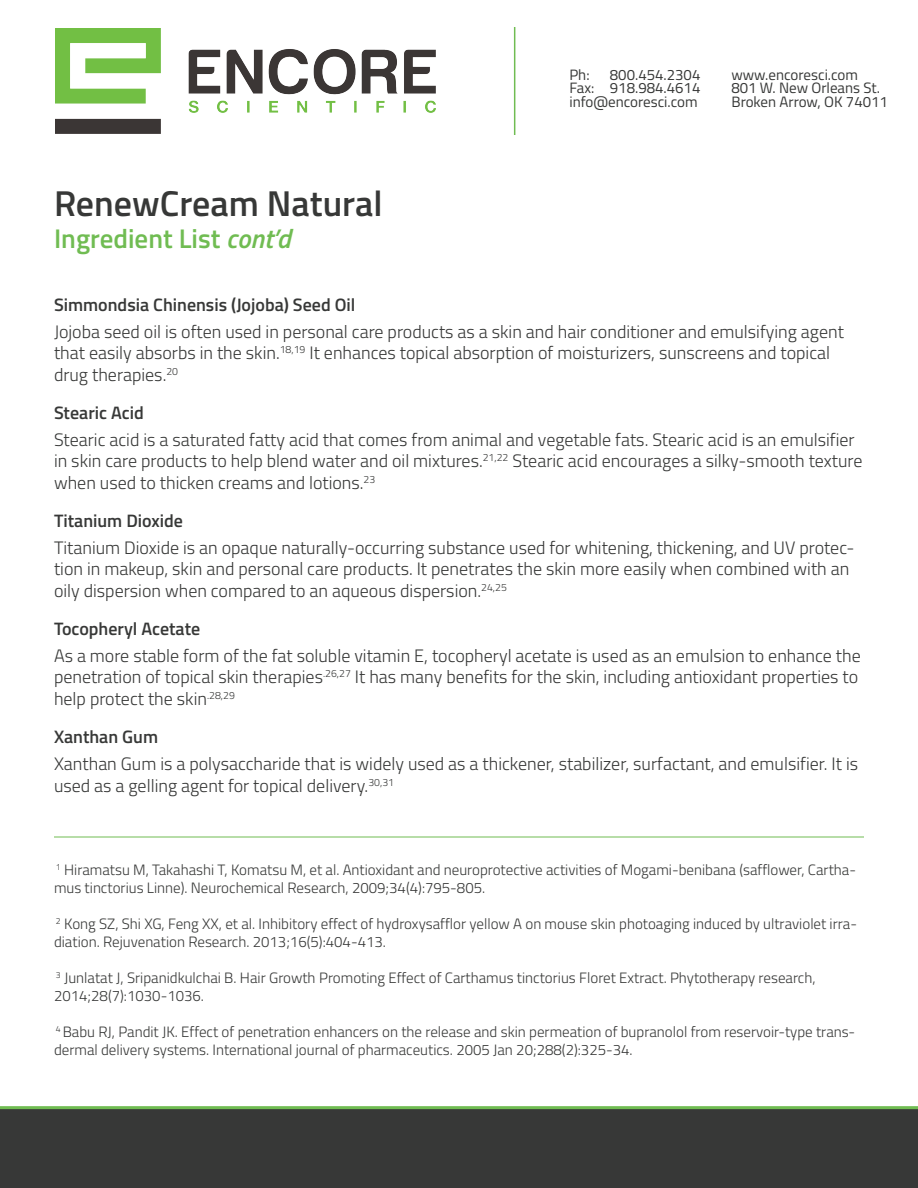
<style>
.page{position:relative;width:918px;height:1188px;background:#fff}
.page>*{position:absolute;margin:0;border:0;box-sizing:border-box;transform-origin:0 0}
.t1{font:600 36px "Titillium";color:#373837}
.t2{font:600 27px "Titillium";color:#70bc52}
.t3{font:300 18px/21.6px "Titillium";color:#373837}
.t4{font:600 18px "Titillium";color:#373837}
.t5{font:300 15px/18px "Titillium";color:#373837}
.t6{font:15px/13.5px "Titillium";color:#373837}
.s1{font-style:italic}
</style>
<div class="page">
<img style="left:55px;top:29px;width:381px;height:104px">
<hr style="left:514px;top:27px;width:1px;height:108px;background:#70bc52">
<div style="left:0;top:1109px;width:918px;height:79px;background:#373837"></div>
<hr style="left:0;top:1106px;width:918px;height:3px;background:#70bc52">
<hr style="left:54px;top:837px;width:810px;height:1px;background:#70bc52">
<p class="t1" style="left:54px;top:176px;width:330px">RenewCream Natural</p>
<p class="t2" style="left:54px;top:219px;width:238px">Ingredient List <span class="s1">cont’d</span></p>
<p class="t4" style="left:54px;top:291px;width:303px">Simmondsia Chinensis (Jojoba) Seed Oil</p>
<p class="t6" style="left:569px;top:67px;width:130px">Ph:<br>Fax: info@encoresci.com</p>
<p class="t6" style="left:731px;top:67px;width:158px">www.encoresci.com<br>801 W. New Orleans St.<br>Broken Arrow, OK 74011</p>
<p class="t6" style="left:610px;top:67px;width:92px">800.454.2304</p>
<p class="t6" style="left:610px;top:81px;width:92px">918.984.4614</p>
<p class="t3" style="left:54px;top:320px;width:791px">Jojoba seed oil is often used in personal care products as a skin and hair conditioner and emulsifying agent that easily absorbs in the skin.<sup>18,19</sup> It enhances topical absorption of moisturizers, sunscreens and topical drug therapies.<sup>20</sup></p>
<p class="t4" style="left:54px;top:399px;width:91px">Stearic Acid</p>
<p class="t3" style="left:54px;top:428px;width:810px">Stearic acid is a saturated fatty acid that comes from animal and vegetable fats. Stearic acid is an emulsifier in skin care products to help blend water and oil mixtures.<sup>21,22</sup> Stearic acid encourages a silky-smooth texture when used to thicken creams and lotions.<sup>23</sup></p>
<p class="t4" style="left:54px;top:507px;width:131px">Titanium Dioxide</p>
<p class="t3" style="left:54px;top:536px;width:802px">Titanium Dioxide is an opaque naturally-occurring substance used for whitening, thickening, and UV protec&shy;tion in makeup, skin and personal care products. It penetrates the skin more easily when combined with an oily dispersion when compared to an aqueous dispersion.<sup>24,25</sup></p>
<p class="t4" style="left:54px;top:615px;width:148px">Tocopheryl Acetate</p>
<p class="t3" style="left:54px;top:644px;width:808px">As a more stable form of the fat soluble vitamin E, tocopheryl acetate is used as an emulsion to enhance the penetration of topical skin therapies<sup>.26,27</sup> It has many benefits for the skin, including antioxidant properties to help protect the skin<sup>.28,29</sup></p>
<p class="t4" style="left:54px;top:723px;width:106px">Xanthan Gum</p>
<p class="t3" style="left:54px;top:752px;width:806px">Xanthan Gum is a polysaccharide that is widely used as a thickener, stabilizer, surfactant, and emulsifier. It is used as a gelling agent for topical delivery.<sup>30,31</sup></p>
<p class="t5" style="left:54px;top:860px;width:804px"><sup>1</sup> Hiramatsu M, Takahashi T, Komatsu M, et al. Antioxidant and neuroprotective activities of Mogami-benibana (safflower, Cartha&shy;mus tinctorius Linne). Neurochemical Research, 2009;34(4):795-805.</p>
<p class="t5" style="left:54px;top:914px;width:805px"><sup>2</sup> Kong SZ, Shi XG, Feng XX, et al. Inhibitory effect of hydroxysafflor yellow A on mouse skin photoaging induced by ultraviolet irra&shy;diation. Rejuvenation Research. 2013;16(5):404-413.</p>
<p class="t5" style="left:54px;top:968px;width:763px"><sup>3</sup> Junlatat J, Sripanidkulchai B. Hair Growth‐Promoting Effect of Carthamus tinctorius Floret Extract. Phytotherapy research,<br>2014;28(7):1030-1036.</p>
<p class="t5" style="left:54px;top:1022px;width:803px"><sup>4</sup> Babu RJ, Pandit JK. Effect of penetration enhancers on the release and skin permeation of bupranolol from reservoir-type trans&shy;dermal delivery systems. International journal of pharmaceutics. 2005 Jan 20;288(2):325-34.</p>
</div>
